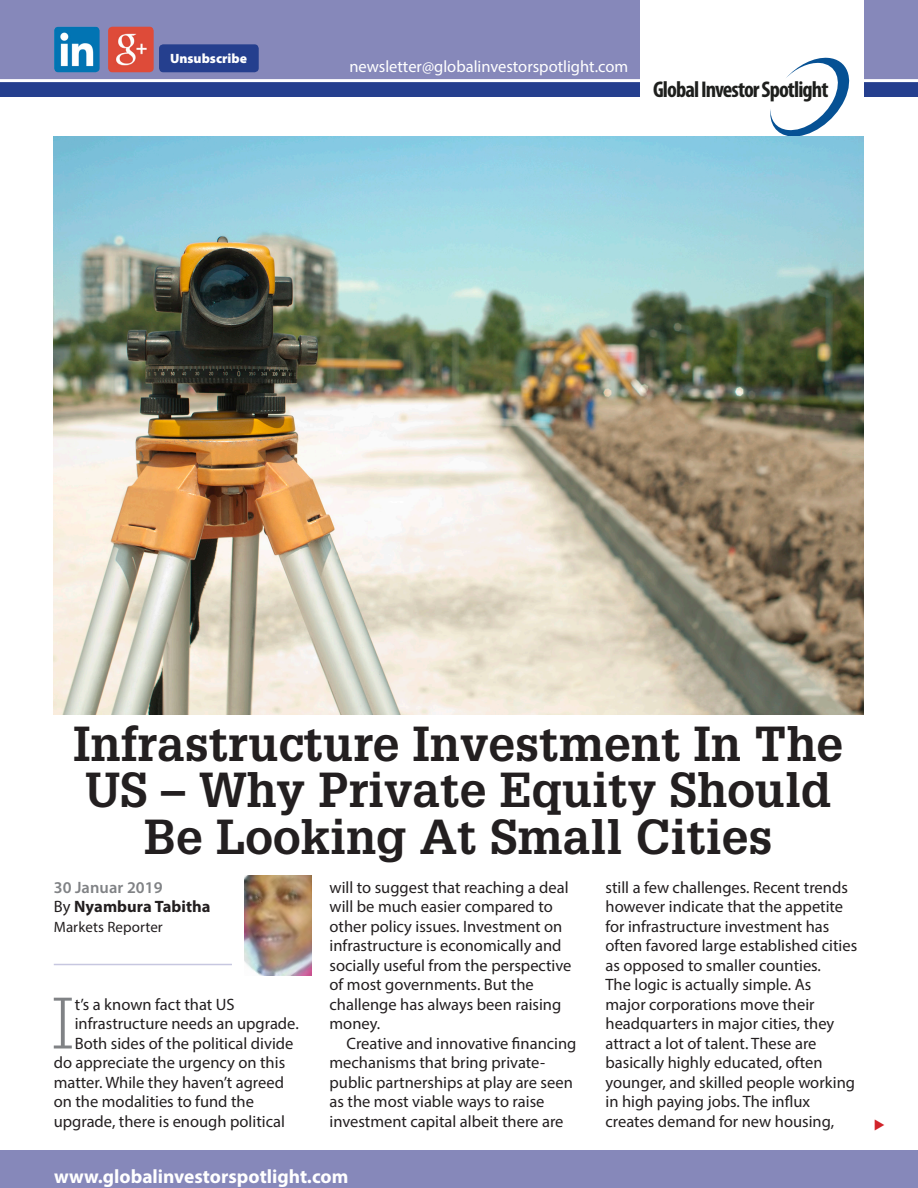
<style>
.page{position:relative;width:918px;height:1188px;background:#fff}
.page>*{position:absolute;margin:0;border:0;box-sizing:border-box;transform-origin:0 0}
.gis_body_1{font:300 70.95px "Glypha";color:#808285}
.log_head{font:700 48px/46.5px "Glypha";color:#231f20;text-align:center}
.t1{font:700 condensed 22.8px "Myriad Pro";letter-spacing:-.04em;color:#1e1f1d}
.t2{font:700 19.35px "Myriad Pro";color:#fff}
.gis_body_1-2{font:16.5px/19.5px "Myriad Pro";color:#231f20}
.t3{font:16.5px "Myriad Pro";color:#fff}
.t4{font:700 16.5px "Myriad Pro";letter-spacing:.005em;color:#231f20}
.gis_date{font:600 16.5px "Myriad Pro";letter-spacing:.005em;color:#808285}
.t5{font:15px "Myriad Pro";letter-spacing:.005em;color:#231f20}
.t6{font:900 13.5px "Myriad Pro";color:#fff}
.s1{font-weight:400}
</style>
<div class="page">
<div style="left:0;top:1150px;width:918px;height:38px;background:#8688ba"></div>
<div style="left:0;top:0;width:918px;height:97px;background:#253f8e"></div>
<div style="left:0;top:0;width:918px;height:82px;background:#8688ba"></div>
<div style="left:640px;top:0;width:224px;height:146px;background:#fff"></div>
<svg style="left:770px;top:58px;width:79px;height:78px"></svg>
<img style="left:54px;top:27px;width:46px;height:45px">
<img style="left:108px;top:27px;width:46px;height:45px">
<div style="left:159px;top:44px;width:100px;height:28px;background:#253f8e;border-radius:4px"></div>
<hr style="left:54px;top:964px;width:178px;height:1px;background:#c7c7e0">
<img style="left:245px;top:875px;width:67px;height:101px">
<img style="left:53px;top:136px;width:811px;height:578px">
<p class="t6" style="left:170px;top:50px;width:78px">Unsubscribe</p>
<p class="t3" style="left:349px;top:56px;width:280px">newsletter@globalinvestorspotlight.com</p>
<p class="t1" style="left:653px;top:75px;width:177px">Global Investor Spotlight</p>
<p class="log_head" style="left:74px;top:719px;width:771px">Infrastructure Investment In The<br>US – Why Private Equity Should<br>Be Looking At Small Cities</p>
<p class="gis_date" style="left:54px;top:876px;width:110px">30 Januar 2019</p>
<p class="t4" style="left:54px;top:896px;width:158px"><span class="s1">By</span> Nyambura Tabitha</p>
<p class="t5" style="left:54px;top:917px;width:111px">Markets Reporter</p>
<p class="gis_body_1" style="left:52px;top:983px;width:23px">I</p>
<p class="gis_body_1-2" style="left:75px;top:994px;width:162px">t’s a known fact that US</p>
<p class="gis_body_1-2" style="left:75px;top:1013px;width:226px">infrastructure needs an upgrade.</p>
<p class="gis_body_1-2" style="left:75px;top:1033px;width:220px">Both sides of the political divide</p>
<p class="gis_body_1-2" style="left:54px;top:1052px;width:233px">do appreciate the urgency on this</p>
<p class="gis_body_1-2" style="left:54px;top:1072px;width:232px">matter. While they haven’t agreed</p>
<p class="gis_body_1-2" style="left:54px;top:1091px;width:202px">on the modalities to fund the</p>
<p class="gis_body_1-2" style="left:54px;top:1111px;width:233px">upgrade, there is enough political</p>
<p class="gis_body_1-2" style="left:330px;top:877px;width:244px">will to suggest that reaching a deal will be much easier compared to other policy issues. Investment on infrastructure is economically and socially useful from the perspective of most governments. But the challenge has always been raising money.</p>
<p class="gis_body_1-2" style="left:330px;top:1033px;width:248px;text-indent:17px">Creative and innovative financing mechanisms that bring private&shy;public partnerships at play are seen as the most viable ways to raise investment capital albeit there are</p>
<p class="t2" style="left:54px;top:1164px;width:296px">www.globalinvestorspotlight.com</p>
<p class="gis_body_1-2" style="left:606px;top:877px;width:253px">still a few challenges. Recent trends however indicate that the appetite for infrastructure investment has often favored large established cities as opposed to smaller counties.<br>The logic is actually simple. As<br>major corporations move their headquarters in major cities, they attract a lot of talent. These are basically highly educated, often younger, and skilled people working in high paying jobs. The influx creates demand for new housing,</p>
</div>
